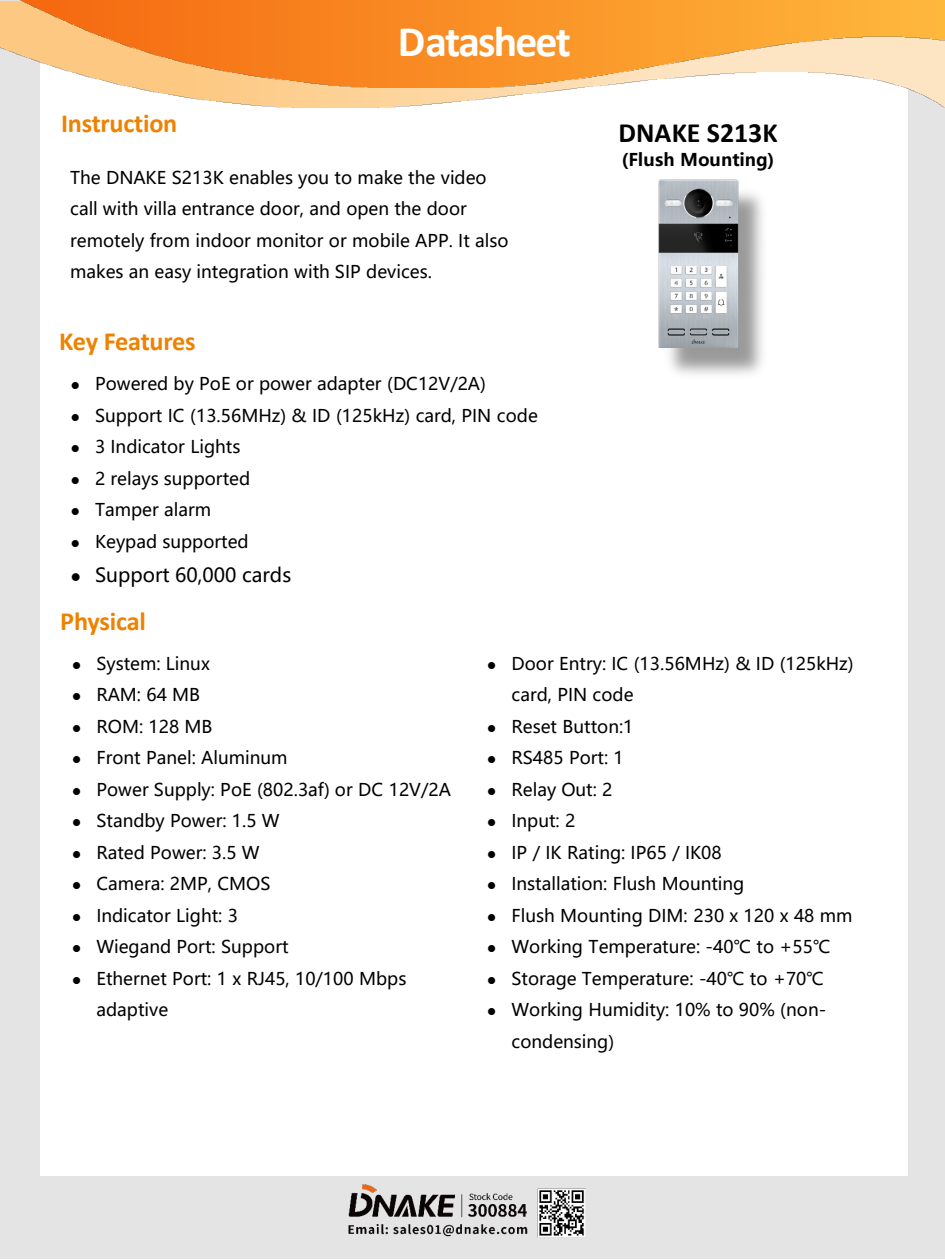
<style>
.page{position:relative;width:945px;height:1260px;background:#fff}
.page>*{position:absolute;margin:0;border:0;box-sizing:border-box;transform-origin:0 0}
.t1{font:700 43.75px "Calibri";letter-spacing:-.04em;color:#fff}
.t2{font:700 28px "Calibri";color:#000}
.t3{font:700 26.25px "Calibri";letter-spacing:-.01em;color:#ee8200}
.t4{font:19.25px "Microsoft Ya Hei";color:#000}
.t5{font:17.5px/31.5px "Microsoft Ya Hei";color:#000}
.t6{font:700 17.5px "Microsoft Ya Hei";letter-spacing:.005em;color:#000}
</style>
<div class="page">
<div style="left:0;top:1px;width:945px;height:1258px;background:#e4e4e4"></div>
<div style="left:41px;top:61px;width:867px;height:1115px;background:#fff"></div>
<img style="left:0;top:0;width:945px;height:108px">
<img style="left:17px;top:0;width:928px;height:88px">
<img style="left:348px;top:1184px;width:238px;height:54px">
<img style="left:658px;top:179px;width:81px;height:169px">
<h3 class="t3" style="left:61px;top:105px;width:118px">Instruction</h3>
<h1 class="t1" style="left:398px;top:11px;width:175px">Datasheet</h1>
<p class="t5" style="left:70px;top:161px;width:440px">The DNAKE S213K enables you to make the video call with villa entrance door, and open the door remotely from indoor monitor or mobile APP. It also makes an easy integration with SIP devices.</p>
<h3 class="t3" style="left:59px;top:323px;width:138px">Key Features</h3>
<p class="t5" style="left:71px;top:368px;width:417px">● Powered by PoE or power adapter (DC12V/2A)</p>
<p class="t5" style="left:71px;top:399px;width:469px">● Support IC (13.56MHz) &amp; ID (125kHz) card, PIN code</p>
<p class="t5" style="left:71px;top:431px;width:171px">● 3 Indicator Lights</p>
<p class="t5" style="left:71px;top:462px;width:181px">● 2 relays supported</p>
<p class="t5" style="left:71px;top:494px;width:142px">● Tamper alarm</p>
<p class="t5" style="left:71px;top:525px;width:180px">● Keypad supported</p>
<p class="t4" style="left:71px;top:562px;width:222px">● Support 60,000 cards</p>
<h3 class="t3" style="left:60px;top:602px;width:87px">Physical</h3>
<p class="t2" style="left:619px;top:113px;width:161px">DNAKE S213K</p>
<p class="t6" style="left:622px;top:148px;width:154px">(Flush Mounting)</p>
<p class="t5" style="left:72px;top:647px;width:139px">● System: Linux</p>
<p class="t5" style="left:72px;top:679px;width:130px">● RAM: 64 MB</p>
<p class="t5" style="left:72px;top:710px;width:142px">● ROM: 128 MB</p>
<p class="t5" style="left:72px;top:742px;width:217px">● Front Panel: Aluminum</p>
<p class="t5" style="left:72px;top:773px;width:380px">● Power Supply: PoE (802.3af) or DC 12V/2A</p>
<p class="t5" style="left:72px;top:805px;width:209px">● Standby Power: 1.5 W</p>
<p class="t5" style="left:72px;top:836px;width:189px">● Rated Power: 3.5 W</p>
<p class="t5" style="left:72px;top:868px;width:200px">● Camera: 2MP, CMOS</p>
<p class="t5" style="left:72px;top:899px;width:167px">● Indicator Light: 3</p>
<p class="t5" style="left:72px;top:931px;width:218px">● Wiegand Port: Support</p>
<p class="t5" style="left:96px;top:962px;width:311px;text-indent:-24px">● Ethernet Port: 1 x RJ45, 10/100 Mbps adaptive</p>
<p class="t5" style="left:512px;top:647px;width:344px;text-indent:-24px">● Door Entry: IC (13.56MHz) &amp; ID (125kHz) card, PIN code</p>
<p class="t5" style="left:487px;top:710px;width:148px">● Reset Button:1</p>
<p class="t5" style="left:487px;top:742px;width:138px">● RS485 Port: 1</p>
<p class="t5" style="left:487px;top:773px;width:127px">● Relay Out: 2</p>
<p class="t5" style="left:487px;top:805px;width:90px">● Input: 2</p>
<p class="t5" style="left:487px;top:836px;width:236px">● IP / IK Rating: IP65 / IK08</p>
<p class="t5" style="left:487px;top:868px;width:259px">● Installation: Flush Mounting</p>
<p class="t5" style="left:487px;top:899px;width:367px">● Flush Mounting DIM: 230 x 120 x 48 mm</p>
<p class="t5" style="left:487px;top:931px;width:345px">● Working Temperature: -40℃ to +55℃</p>
<p class="t5" style="left:487px;top:962px;width:338px">● Storage Temperature: -40℃ to +70℃</p>
<p class="t5" style="left:512px;top:994px;width:316px;text-indent:-24px">● Working Humidity: 10% to 90% (non&shy;condensing)</p>
</div>
